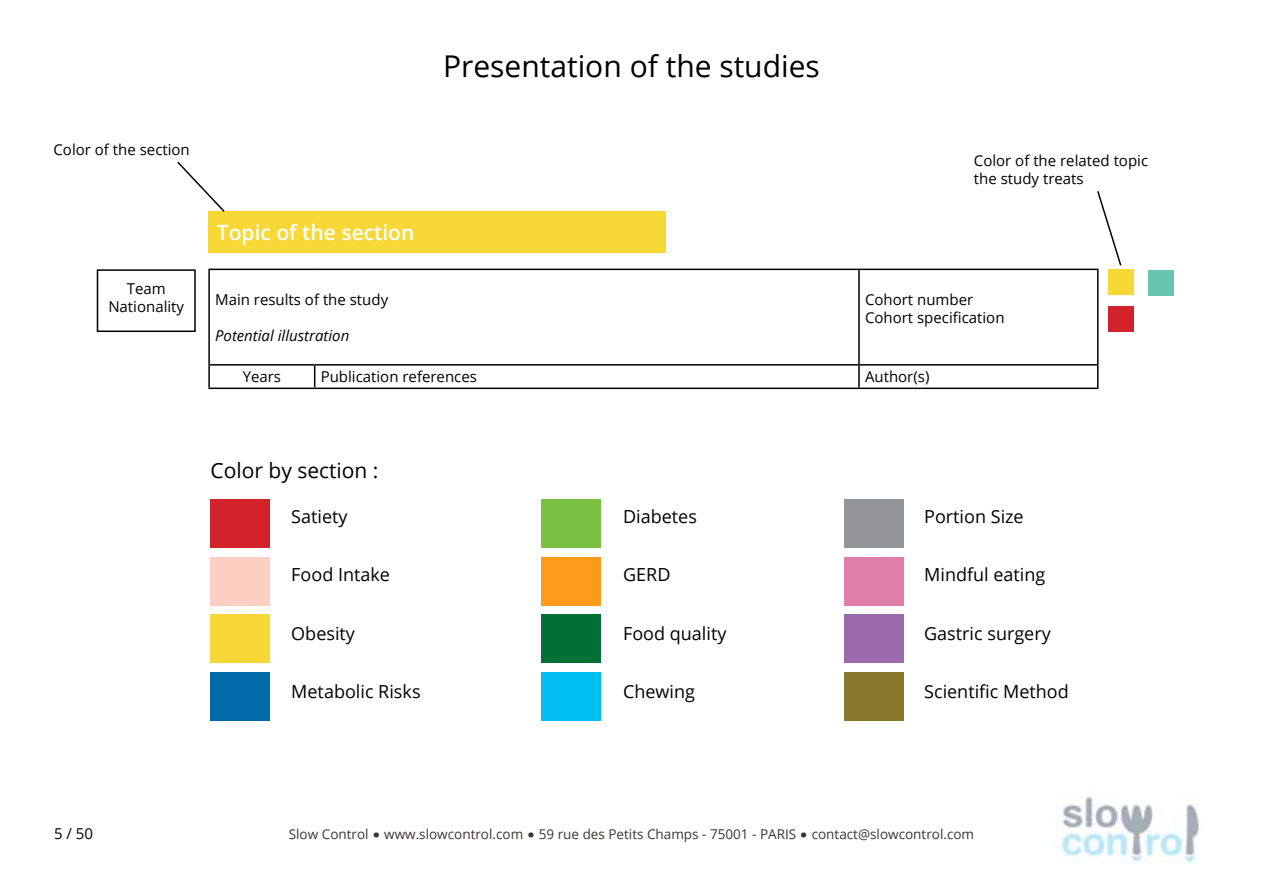
<style>
.page{position:relative;width:1263px;height:893px;background:#fff}
.page>*{position:absolute;margin:0;border:0;box-sizing:border-box;transform-origin:0 0}
.t1{font:30px "Open Sans";color:#000}
.t2{font:700 30px "Open Sans";color:#3c3633}
.t3{font:600 21px "Open Sans";color:#fff}
.t4{font:21px "Open Sans";color:#000}
.t5{font:18px "Open Sans";color:#000}
.t6{font:15px/18px "Open Sans";color:#000}
.t7{font:italic 15px "Open Sans";color:#000}
.t8{font:13.5px "Open Sans";color:#3c3633}
</style>
<div class="page">
<img style="left:1061px;top:796px;width:138px;height:67px">
<div style="left:844px;top:557px;width:59px;height:49px;background:#e07eaa"></div>
<div style="left:844px;top:672px;width:59px;height:49px;background:#89782e"></div>
<div style="left:844px;top:615px;width:59px;height:48px;background:#9c6bad"></div>
<div style="left:844px;top:500px;width:59px;height:48px;background:#939598"></div>
<div style="left:97px;top:269px;width:99px;height:63px;background:#fff;border:2px solid #000"></div>
<div style="left:541px;top:672px;width:59px;height:49px;background:#00beef"></div>
<div style="left:541px;top:615px;width:59px;height:48px;background:#007035"></div>
<div style="left:541px;top:557px;width:59px;height:49px;background:#ff9b1b"></div>
<div style="left:541px;top:500px;width:59px;height:48px;background:#7ac143"></div>
<div style="left:1109px;top:269px;width:25px;height:26px;background:#f8d837"></div>
<div style="left:1109px;top:306px;width:25px;height:26px;background:#d2232a"></div>
<div style="left:1148px;top:270px;width:25px;height:25px;background:#6ac5af"></div>
<hr style="left:208px;top:269px;width:107px;height:1px;background:#000">
<hr style="left:208px;top:270px;width:2px;height:94px;background:#000">
<hr style="left:315px;top:269px;width:544px;height:1px;background:#000">
<hr style="left:859px;top:269px;width:239px;height:1px;background:#000">
<hr style="left:858px;top:270px;width:2px;height:94px;background:#000">
<hr style="left:1097px;top:270px;width:1px;height:94px;background:#000">
<hr style="left:208px;top:364px;width:107px;height:2px;background:#000">
<hr style="left:208px;top:366px;width:2px;height:22px;background:#000">
<hr style="left:315px;top:364px;width:544px;height:2px;background:#000">
<svg style="left:314px;top:366px;width:1px;height:22px"></svg>
<hr style="left:859px;top:364px;width:239px;height:2px;background:#000">
<hr style="left:858px;top:366px;width:2px;height:22px;background:#000">
<svg style="left:1097px;top:366px;width:1px;height:22px"></svg>
<hr style="left:208px;top:388px;width:107px;height:1px;background:#000">
<hr style="left:315px;top:388px;width:544px;height:1px;background:#000">
<hr style="left:859px;top:388px;width:239px;height:1px;background:#000">
<div style="left:208px;top:212px;width:457px;height:41px;background:#f8d837"></div>
<svg style="left:177px;top:161px;width:49px;height:51px"></svg>
<svg style="left:1097px;top:191px;width:25px;height:75px"></svg>
<div style="left:210px;top:557px;width:60px;height:49px;background:#fccfc2"></div>
<div style="left:210px;top:500px;width:60px;height:48px;background:#d2232a"></div>
<div style="left:210px;top:672px;width:60px;height:49px;background:#006aaa"></div>
<div style="left:210px;top:615px;width:60px;height:48px;background:#f8d837"></div>
<p class="t6" style="left:53px;top:140px;width:138px">Color of the section</p>
<p class="t6" style="left:108px;top:279px;width:77px;text-align:center">Team<br>Nationality</p>
<h1 class="t1" style="left:443px;top:46px;width:378px">Presentation of the studies</h1>
<h2 class="t3" style="left:217px;top:218px;width:199px">Topic of the section</h2>
<p class="t6" style="left:215px;top:290px;width:175px">Main results of the study</p>
<p class="t7" style="left:215px;top:325px;width:136px">Potential illustration</p>
<p class="t6" style="left:974px;top:152px;width:176px">Color of the related topic the study treats</p>
<p class="t6" style="left:865px;top:290px;width:141px">Cohort number<br>Cohort specification</p>
<p class="t6" style="left:243px;top:367px;width:40px">Years</p>
<p class="t6" style="left:321px;top:367px;width:158px">Publication references</p>
<p class="t6" style="left:865px;top:367px;width:66px">Author(s)</p>
<h2 class="t4" style="left:210px;top:456px;width:170px">Color by section :</h2>
<p class="t5" style="left:291px;top:504px;width:58px">Satiety</p>
<p class="t5" style="left:623px;top:504px;width:75px">Diabetes</p>
<p class="t5" style="left:924px;top:504px;width:101px">Portion Size</p>
<p class="t5" style="left:291px;top:562px;width:100px">Food Intake</p>
<p class="t5" style="left:623px;top:562px;width:49px">GERD</p>
<p class="t5" style="left:924px;top:562px;width:123px">Mindful eating</p>
<p class="t5" style="left:291px;top:621px;width:65px">Obesity</p>
<p class="t5" style="left:623px;top:621px;width:105px">Food quality</p>
<p class="t5" style="left:924px;top:621px;width:128px">Gastric surgery</p>
<p class="t5" style="left:291px;top:679px;width:131px">Metabolic Risks</p>
<p class="t5" style="left:623px;top:679px;width:73px">Chewing</p>
<p class="t5" style="left:924px;top:679px;width:146px">Scientific Method</p>
<p class="t6" style="left:54px;top:824px;width:41px">5 / 50</p>
<p class="t8" style="left:289px;top:824px;width:81px">Slow Control</p>
<h1 class="t2" style="left:372px;top:805px;width:10px">.</h1>
<p class="t8" style="left:384px;top:824px;width:141px">www.slowcontrol.com</p>
<h1 class="t2" style="left:527px;top:805px;width:10px">.</h1>
<p class="t8" style="left:539px;top:824px;width:259px">59 rue des Petits Champs - 75001 - PARIS</p>
<h1 class="t2" style="left:800px;top:805px;width:10px">.</h1>
<p class="t8" style="left:812px;top:824px;width:164px">contact@slowcontrol.com</p>
</div>
